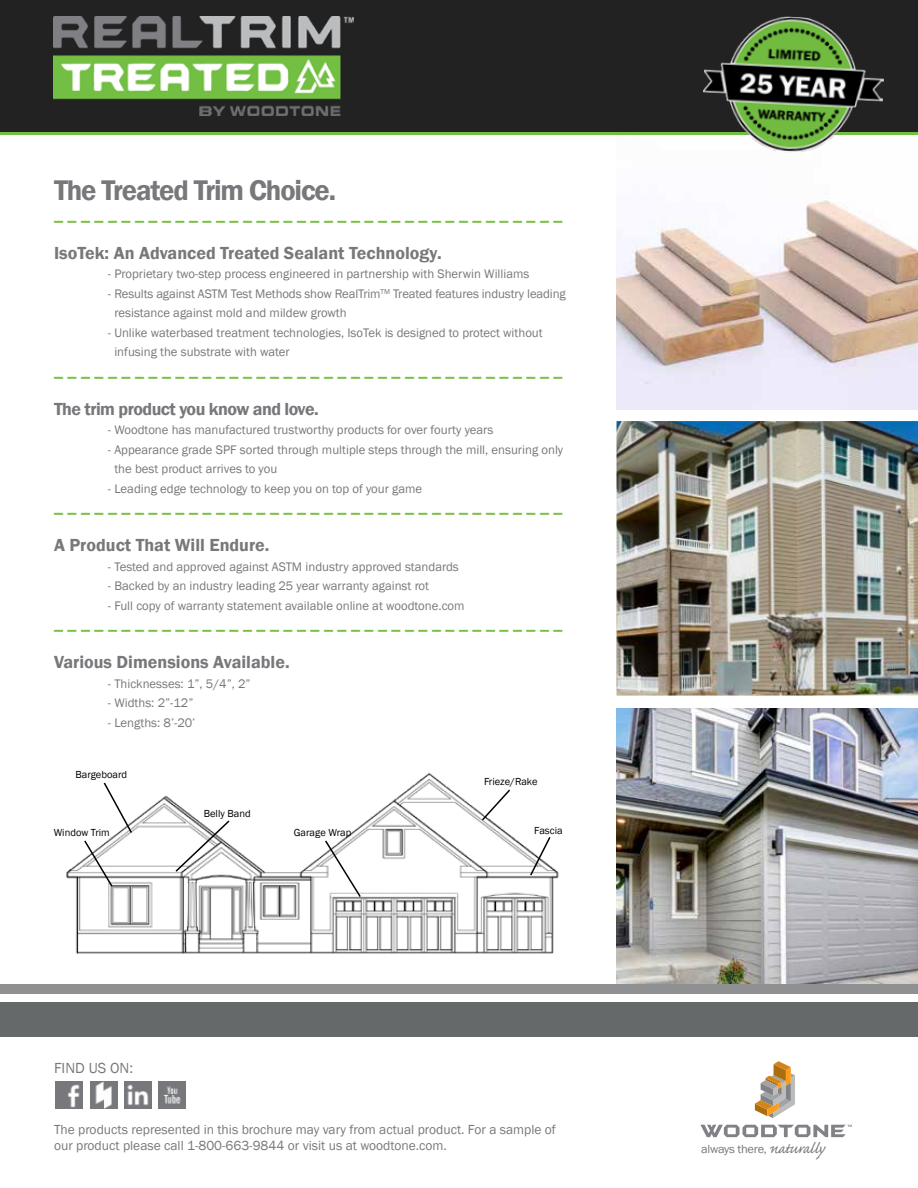
<style>
.page{position:relative;width:918px;height:1188px;background:#fff}
.page>*{position:absolute;margin:0;border:0;box-sizing:border-box;transform-origin:0 0}
.t1{font:600 29.25px "Franklin Gothic";letter-spacing:-.04em;color:#77787b}
.t2{font:600 18px "Franklin Gothic";color:#7ac143}
.t3{font:600 18px "Franklin Gothic";color:#77787b}
.t4{font:600 18px "Franklin Gothic";letter-spacing:-.03em;color:#77787b}
.t5{font:15px "Franklin Gothic";color:#77787b}
.t6{font:13.5px/16.2px "Franklin Gothic";color:#77787b}
.t7{font:12.75px/19.5px "Franklin Gothic";color:#77787b}
.t8{font:12px "Franklin Gothic";letter-spacing:-.02em;color:#77787b;scale:1.04 1}
.t9{font:10.5px "Franklin Gothic";color:#000}
.s1{font-family:"Caflisch Script Pro";font-size:18.75px}
</style>
<div class="page">
<img style="left:616px;top:708px;width:302px;height:276px">
<img style="left:616px;top:421px;width:302px;height:275px">
<img style="left:616px;top:200px;width:302px;height:209px">
<img style="left:56px;top:1081px;width:27px;height:27px">
<img style="left:90px;top:1081px;width:27px;height:27px">
<img style="left:125px;top:1081px;width:27px;height:27px">
<img style="left:159px;top:1081px;width:27px;height:27px">
<div style="left:0;top:0;width:918px;height:133px;background:#222223"></div>
<hr style="left:0;top:132px;width:918px;height:3px;background:#73bf43">
<img style="left:54px;top:17px;width:300px;height:98px">
<img style="left:66px;top:772px;width:493px;height:183px">
<svg style="left:83px;top:781px;width:50px;height:107px"></svg>
<svg style="left:174px;top:819px;width:57px;height:54px"></svg>
<svg style="left:480px;top:788px;width:32px;height:34px"></svg>
<svg style="left:324px;top:839px;width:38px;height:60px"></svg>
<svg style="left:529px;top:835px;width:23px;height:42px"></svg>
<div style="left:0;top:1002px;width:918px;height:35px;background:#66696a"></div>
<div style="left:0;top:984px;width:918px;height:9px;background:#8e9092"></div>
<svg style="left:755px;top:1061px;width:40px;height:57px"></svg>
<svg style="left:701px;top:1125px;width:151px;height:12px"></svg>
<img style="left:703px;top:16px;width:181px;height:137px">
<h1 class="t1" style="left:54px;top:173px;width:284px">The Treated Trim Choice.</h1>
<h2 class="t2" style="left:54px;top:203px;width:510px">_ _ _ _ _ _ _ _ _ _ _ _ _ _ _ _ _ _ _ _ _ _ _ _ _ _ _ _ _ _ _ _ _ _ _ _ _ _</h2>
<h2 class="t3" style="left:54px;top:242px;width:389px">IsoTek: An Advanced Treated Sealant Technology.</h2>
<p class="t7" style="left:108px;top:265px;width:423px">- Proprietary two-step process engineered in partnership with Sherwin Williams</p>
<p class="t7" style="left:114px;top:284px;width:453px;text-indent:-6px">- Results against ASTM Test Methods show RealTrim<sup>TM</sup> Treated features industry leading resistance against mold and mildew growth</p>
<p class="t7" style="left:114px;top:323px;width:430px;text-indent:-6px">- Unlike waterbased treatment technologies, IsoTek is designed to protect without infusing the substrate with water</p>
<h2 class="t2" style="left:54px;top:359px;width:510px">_ _ _ _ _ _ _ _ _ _ _ _ _ _ _ _ _ _ _ _ _ _ _ _ _ _ _ _ _ _ _ _ _ _ _ _ _ _</h2>
<h2 class="t4" style="left:54px;top:398px;width:266px">The trim product you know and love.</h2>
<p class="t7" style="left:108px;top:421px;width:387px">- Woodtone has manufactured trustworthy products for over fourty years</p>
<p class="t7" style="left:114px;top:440px;width:450px;text-indent:-6px">- Appearance grade SPF sorted through multiple steps through the mill, ensuring only the best product arrives to you</p>
<p class="t7" style="left:108px;top:479px;width:316px">- Leading edge technology to keep you on top of your game</p>
<h2 class="t2" style="left:54px;top:495px;width:510px">_ _ _ _ _ _ _ _ _ _ _ _ _ _ _ _ _ _ _ _ _ _ _ _ _ _ _ _ _ _ _ _ _ _ _ _ _ _</h2>
<h2 class="t3" style="left:54px;top:534px;width:217px">A Product That Will Endure.</h2>
<p class="t7" style="left:108px;top:557px;width:352px">- Tested and approved against ASTM industry approved standards</p>
<p class="t7" style="left:108px;top:577px;width:323px">- Backed by an industry leading 25 year warranty against rot</p>
<p class="t7" style="left:108px;top:596px;width:358px">- Full copy of warranty statement available online at woodtone.com</p>
<h2 class="t2" style="left:54px;top:612px;width:510px">_ _ _ _ _ _ _ _ _ _ _ _ _ _ _ _ _ _ _ _ _ _ _ _ _ _ _ _ _ _ _ _ _ _ _ _ _ _</h2>
<h2 class="t3" style="left:54px;top:651px;width:237px">Various Dimensions Available.</h2>
<p class="t7" style="left:108px;top:674px;width:144px">- Thicknesses: 1”, 5/4”, 2”</p>
<p class="t7" style="left:108px;top:694px;width:87px">- Widths: 2”-12”</p>
<p class="t7" style="left:108px;top:713px;width:89px">- Lengths: 8’-20’</p>
<p class="t9" style="left:75px;top:768px;width:53px">Bargeboard</p>
<p class="t9" style="left:54px;top:826px;width:58px">Window Trim</p>
<p class="t9" style="left:204px;top:807px;width:48px">Belly Band</p>
<p class="t9" style="left:484px;top:775px;width:55px">Frieze/Rake</p>
<p class="t9" style="left:294px;top:826px;width:59px">Garage Wrap</p>
<p class="t9" style="left:534px;top:824px;width:30px">Fascia</p>
<p class="t5" style="left:54px;top:1058px;width:81px">FIND US ON:</p>
<p class="t6" style="left:54px;top:1121px;width:503px">The products represented in this brochure may vary from actual product. For a sample of our product please call 1-800-663-9844 or visit us at woodtone.com.</p>
<p class="t8" style="left:701px;top:1142px;width:120px">always there,<span class="s1">naturally</span></p>
</div>
